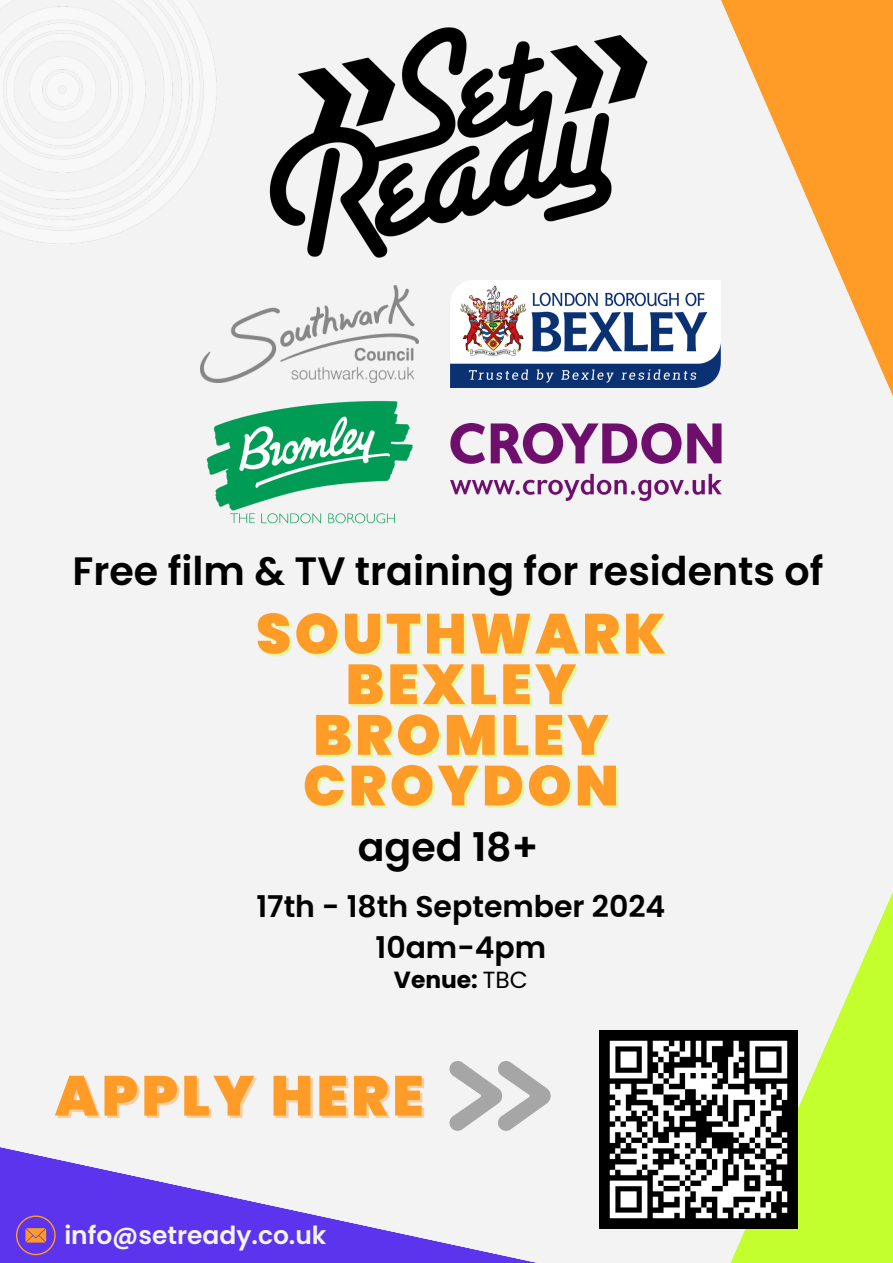
<style>
.page{position:relative;width:893px;height:1263px;background:#f4f3f3}
.page>*{position:absolute;margin:0;border:0;box-sizing:border-box;transform-origin:0 0}
.t1{font:900 56.25px "Poppins";letter-spacing:.06em;color:#ff9c27}
.t2{font:600 39.53px "Poppins";color:#000}
.t3{font:600 29.92px/41.8px "Poppins";color:#000;text-align:center}
.t4{font:600 24.9px "Poppins";color:#f4f3f3}
.t5{font:700 23.33px "Poppins";color:#000}
.s1{font-weight:400}
</style>
<div class="page">
<img style="left:300px;top:27px;width:348px;height:231px">
<img style="left:0;top:1px;width:300px;height:243px">
<svg style="left:720px;top:0;width:173px;height:396px"></svg>
<svg style="left:706px;top:892px;width:187px;height:371px;fill:#c3ff2c"></svg>
<img style="left:599px;top:1031px;width:198px;height:197px">
<svg style="left:0;top:1147px;width:536px;height:116px"></svg>
<img style="left:450px;top:424px;width:271px;height:76px">
<img style="left:200px;top:286px;width:218px;height:96px">
<img style="left:206px;top:400px;width:207px;height:124px">
<img style="left:450px;top:280px;width:270px;height:107px">
<svg style="left:449px;top:1061px;width:102px;height:70px"></svg>
<svg style="left:16px;top:1215px;width:40px;height:40px;background:#874fb7"></svg>
<h2 class="t2" style="left:73px;top:544px;width:752px">Free film &amp; TV training for residents of</h2>
<p class="t1" style="left:256px;top:594px;width:411px">SOUTHWARK</p>
<p class="t1" style="left:346px;top:645px;width:232px">BEXLEY</p>
<h1 class="t1" style="left:313px;top:696px;width:297px">BROMLEY</h1>
<p class="t1" style="left:303px;top:746px;width:317px">CROYDON</p>
<h1 class="t2" style="left:358px;top:819px;width:182px">aged 18+</h1>
<p class="t3" style="left:256px;top:885px;width:410px">17th - 18th September 2024<br>10am-4pm</p>
<h2 class="t5" style="left:394px;top:963px;width:135px">Venue: <span class="s1">TBC</span></h2>
<h3 class="t1" style="left:55px;top:1056px;width:370px">APPLY HERE</h3>
<h2 class="t4" style="left:64px;top:1218px;width:264px">info@setready.co.uk</h2>
</div>
